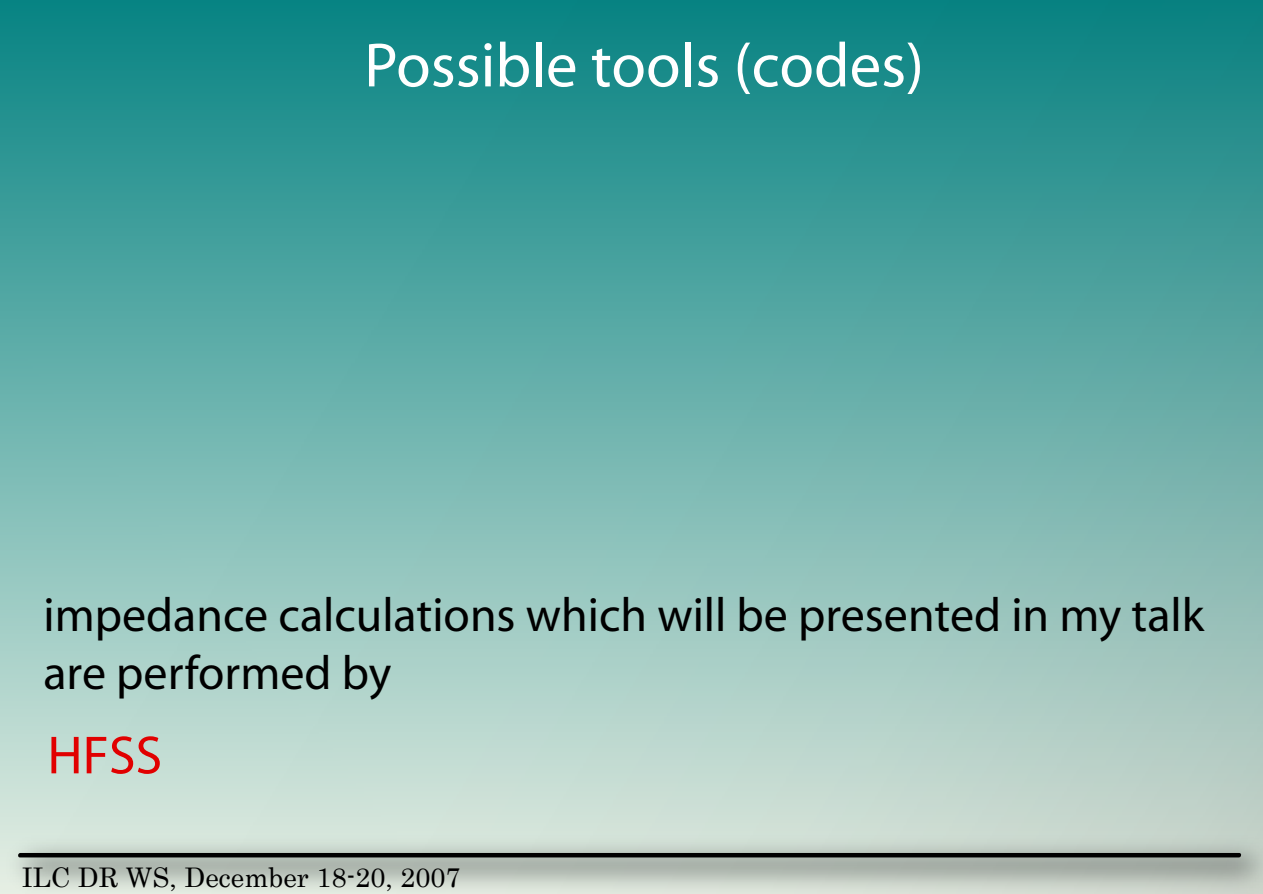
<style>
.page{position:relative;width:1263px;height:894px;background:#fff}
.page>*{position:absolute;margin:0;border:0;box-sizing:border-box;transform-origin:0 0}
.t1{font:63px "Myriad";color:#fff}
.t2{font:54px "Myriad";color:#e10000}
.t3{font:48px/57.8px "Myriad";color:#000}
.t4{font:27px "Century";color:#000}
</style>
<div class="page">
<img style="left:0;top:0;width:1263px;height:830px">
<img style="left:0;top:830px;width:1263px;height:63px">
<svg style="left:17px;top:852px;width:1225px;height:5px;background:#242725"></svg>
<h1 class="t1" style="left:364px;top:34px;width:561px">Possible tools (codes)</h1>
<p class="t3" style="left:43px;top:588px;width:1162px">impedance calculations which will be presented in my talk are performed by</p>
<p class="t2" style="left:47px;top:728px;width:116px">HFSS</p>
<p class="t4" style="left:22px;top:853px;width:440px">ILC DR WS, December 18-20, 2007</p>
</div>
